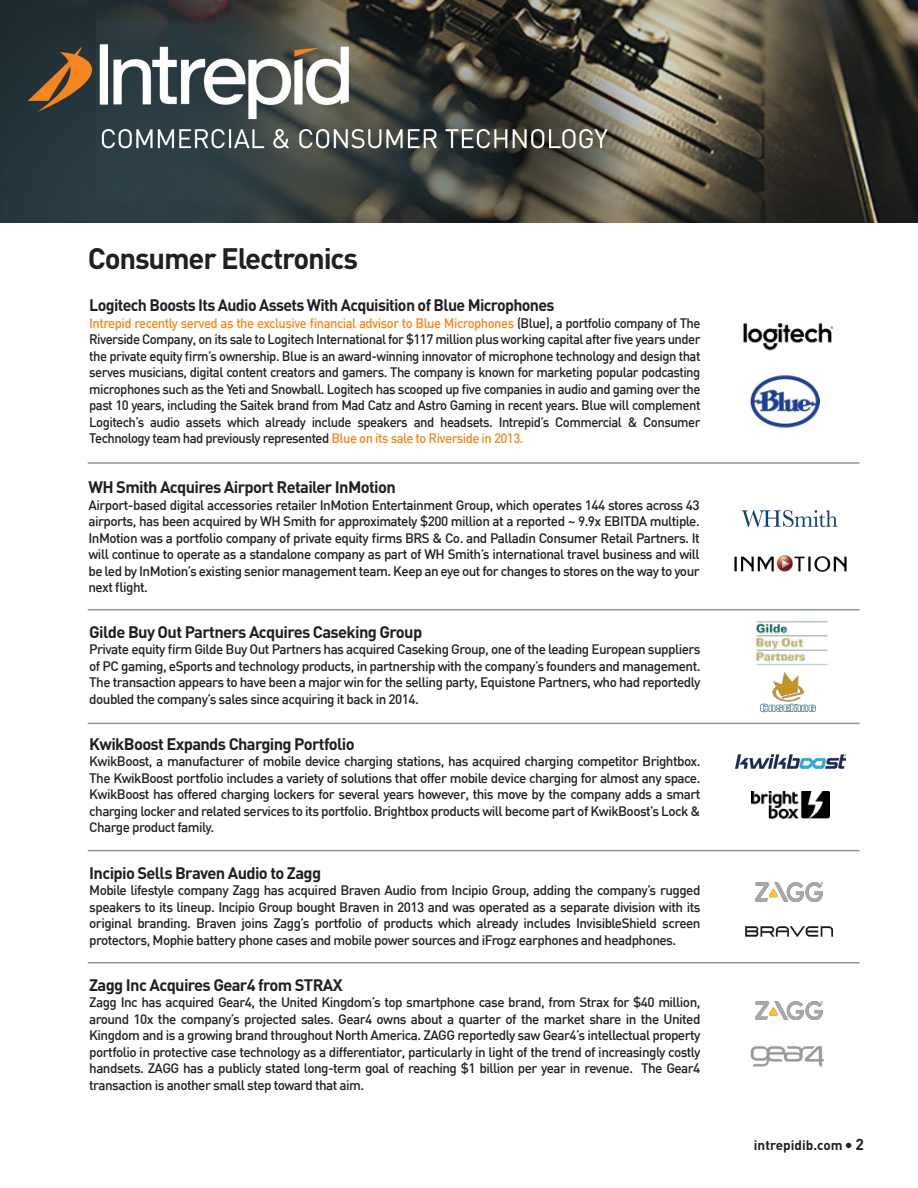
<style>
.page{position:relative;width:918px;height:1188px;background:#fff}
.page>*{position:absolute;margin:0;border:0;box-sizing:border-box;transform-origin:0 0}
.body1{font:700 29.25px "DIN";letter-spacing:-.04em;color:#231f20}
.body1-2{font:700 16.5px "DIN";letter-spacing:-.04em;color:#231f20}
.body1-3{font:500 13.5px/16.5px "DIN";letter-spacing:-.04em;color:#231f20;text-align:justify}
.t1{font:700 13.5px "DIN";color:#231f20}
.s1{color:#f5871f}
.s2{font-size:15.75px}
</style>
<div class="page">
<img style="left:0;top:0;width:918px;height:223px">
<hr style="left:88px;top:462px;width:772px;height:2px;background:#939598">
<hr style="left:88px;top:609px;width:772px;height:2px;background:#939598">
<img style="left:751px;top:375px;width:68px;height:53px">
<img style="left:741px;top:510px;width:97px;height:18px">
<img style="left:734px;top:555px;width:113px;height:17px">
<hr style="left:88px;top:723px;width:772px;height:1px;background:#939598">
<img style="left:756px;top:621px;width:72px;height:44px">
<img style="left:760px;top:672px;width:56px;height:41px">
<hr style="left:88px;top:850px;width:772px;height:1px;background:#939598">
<img style="left:735px;top:754px;width:110px;height:15px">
<img style="left:752px;top:791px;width:77px;height:27px">
<img style="left:756px;top:883px;width:67px;height:18px">
<img style="left:745px;top:926px;width:88px;height:11px">
<img style="left:743px;top:322px;width:91px;height:29px">
<hr style="left:88px;top:962px;width:772px;height:1px;background:#939598">
<img style="left:756px;top:1002px;width:67px;height:18px">
<img style="left:750px;top:1046px;width:75px;height:21px">
<p class="body1" style="left:88px;top:239px;width:272px">Consumer Electronics</p>
<p class="body1-2" style="left:89px;top:294px;width:467px">Logitech Boosts Its Audio Assets With Acquisition of Blue Microphones</p>
<p class="body1-3" style="left:89px;top:314px;width:613px"><span class="s1">Intrepid recently served as the exclusive financial advisor to Blue Microphones</span> (Blue), a portfolio company of The Riverside Company, on its sale to Logitech International for $117 million plus working capital after five years under the private equity firm’s ownership. Blue is an award-winning innovator of microphone technology and design that serves musicians, digital content creators and gamers. The company is known for marketing popular podcasting microphones such as the Yeti and Snowball. Logitech has scooped up five companies in audio and gaming over the past 10 years, including the Saitek brand from Mad Catz and Astro Gaming in recent years. Blue will complement Logitech’s audio assets which already include speakers and headsets. Intrepid’s Commercial &amp; Consumer Technology team had previously represented <span class="s1">Blue on its sale to Riverside in 2013.</span></p>
<p class="body1-2" style="left:88px;top:476px;width:309px">WH Smith Acquires Airport Retailer InMotion</p>
<p class="body1-3" style="left:88px;top:496px;width:613px">Airport-based digital accessories retailer InMotion Entertainment Group, which operates 144 stores across 43 airports, has been acquired by WH Smith for approximately $200 million at a reported ~ 9.9x EBITDA multiple.<br>InMotion was a portfolio company of private equity firms BRS &amp; Co. and Palladin Consumer Retail Partners. It will continue to operate as a standalone company as part of WH Smith’s international travel business and will be led by InMotion’s existing senior management team. Keep an eye out for changes to stores on the way to your next flight.</p>
<p class="body1-2" style="left:89px;top:621px;width:335px">Gilde Buy Out Partners Acquires Caseking Group</p>
<p class="body1-3" style="left:89px;top:641px;width:613px">Private equity firm Gilde Buy Out Partners has acquired Caseking Group, one of the leading European suppliers of PC gaming, eSports and technology products, in partnership with the company’s founders and management.<br>The transaction appears to have been a major win for the selling party, Equistone Partners, who had reportedly doubled the company’s sales since acquiring it back in 2014.</p>
<p class="body1-2" style="left:89px;top:733px;width:267px">KwikBoost Expands Charging Portfolio</p>
<p class="body1-3" style="left:89px;top:753px;width:613px">KwikBoost, a manufacturer of mobile device charging stations, has acquired charging competitor Brightbox.<br>The KwikBoost portfolio includes a variety of solutions that offer mobile device charging for almost any space.<br>KwikBoost has offered charging lockers for several years however, this move by the company adds a smart charging locker and related services to its portfolio. Brightbox products will become part of KwikBoost’s Lock &amp; Charge product family.</p>
<p class="body1-2" style="left:89px;top:862px;width:233px">Incipio Sells Braven Audio to Zagg</p>
<p class="body1-3" style="left:89px;top:881px;width:613px">Mobile lifestyle company Zagg has acquired Braven Audio from Incipio Group, adding the company’s rugged speakers to its lineup. Incipio Group bought Braven in 2013 and was operated as a separate division with its original branding. Braven joins Zagg’s portfolio of products which already includes InvisibleShield screen protectors, Mophie battery phone cases and mobile power sources and iFrogz earphones and headphones.</p>
<p class="body1-2" style="left:89px;top:974px;width:255px">Zagg Inc Acquires Gear4 from STRAX</p>
<p class="body1-3" style="left:89px;top:994px;width:613px">Zagg Inc has acquired Gear4, the United Kingdom’s top smartphone case brand, from Strax for $40 million, around 10x the company’s projected sales. Gear4 owns about a quarter of the market share in the United Kingdom and is a growing brand throughout North America. ZAGG reportedly saw Gear4’s intellectual property portfolio in protective case technology as a differentiator, particularly in light of the trend of increasingly costly handsets. ZAGG has a publicly stated long-term goal of reaching $1 billion per year in revenue. The Gear4 transaction is another small step toward that aim.</p>
<p class="t1" style="left:754px;top:1136px;width:112px">intrepidib.com ● <span class="s2">2</span></p>
</div>
